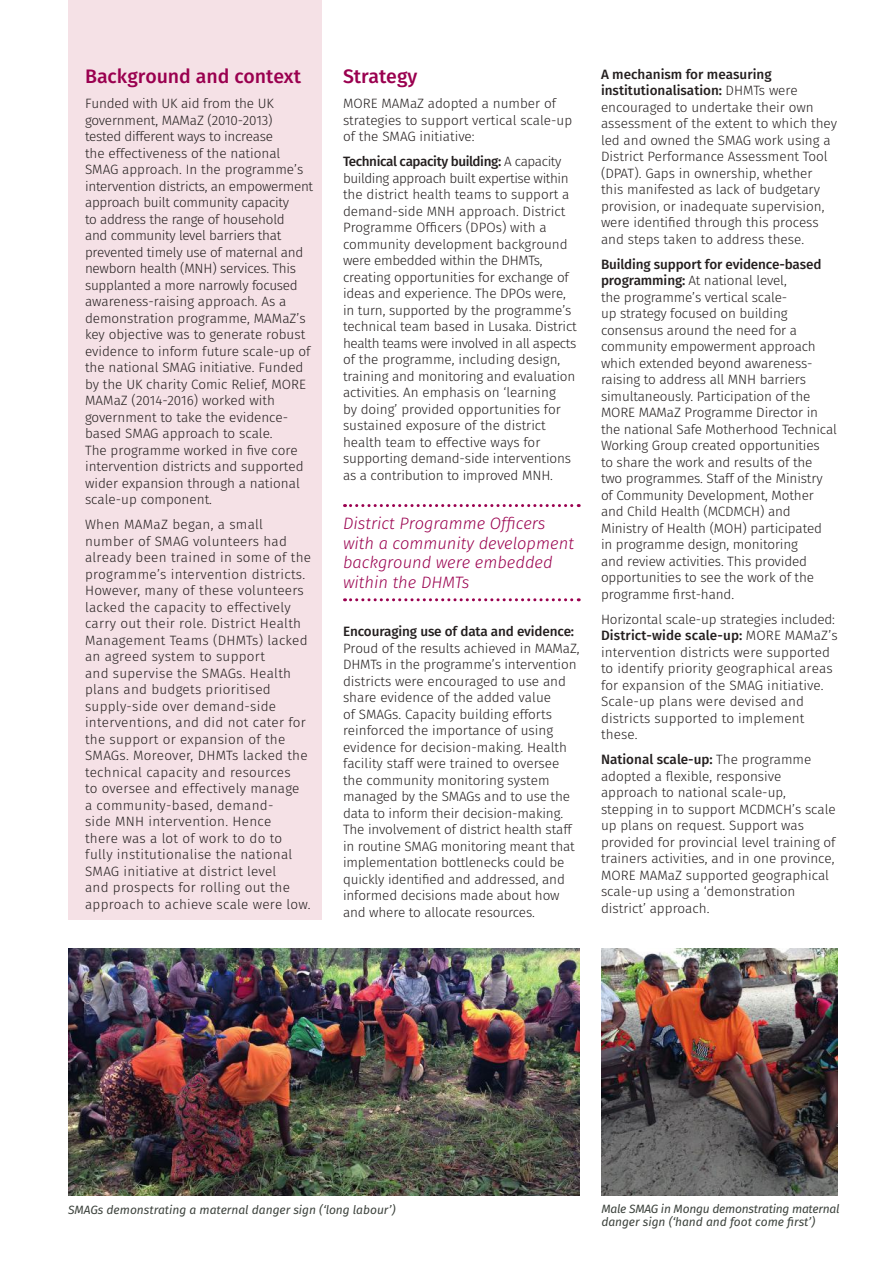
<style>
.page{position:relative;width:893px;height:1263px;background:#fff}
.page>*{position:absolute;margin:0;border:0;box-sizing:border-box;transform-origin:0 0}
.t1{font:500 19.5px "Fira Sans";color:#9a004f}
.t2{font:italic 300 16.5px/19.5px "Fira Sans";color:#9a004f}
.t3{font:300 13.5px/16.5px "Fira Sans";color:#241f1f}
.t4{font:300 13.5px/16.5px "Fira Sans";letter-spacing:.02em;color:#241f1f}
.t5{font:500 13.5px "Fira Sans";letter-spacing:-.01em;color:#241f1f}
.t6{font:italic 12px/13.5px "Fira Sans";letter-spacing:-.02em;color:#3d433d}
.t7{font:italic 12px "Fira Sans";color:#3d433d}
.s1{font-weight:500}
</style>
<div class="page">
<div style="left:68px;top:0;width:254px;height:920px;background:#f5e1e6"></div>
<svg style="left:344px;top:504px;width:235px;height:3px"></svg>
<svg style="left:344px;top:598px;width:235px;height:3px"></svg>
<img style="left:68px;top:948px;width:512px;height:248px">
<img style="left:601px;top:948px;width:237px;height:248px">
<h1 class="t1" style="left:85px;top:63px;width:217px">Background and context</h1>
<p class="t3" style="left:85px;top:96px;width:230px">Funded with UK aid from the UK government, MAMaZ (2010-2013)<br>tested different ways to increase<br>the effectiveness of the national SMAG approach. In the programme’s intervention districts, an empowerment approach built community capacity<br>to address the range of household<br>and community level barriers that prevented timely use of maternal and newborn health (MNH) services. This supplanted a more narrowly focused awareness-raising approach. As a demonstration programme, MAMaZ’s key objective was to generate robust evidence to inform future scale-up of the national SMAG initiative. Funded by the UK charity Comic Relief, MORE MAMaZ (2014-2016) worked with government to take the evidence&shy;based SMAG approach to scale.<br>The programme worked in five core intervention districts and supported wider expansion through a national scale-up component.</p>
<p class="t4" style="left:85px;top:517px;width:228px">When MAMaZ began, a small number of SMAG volunteers had already been trained in some of the programme’s intervention districts.<br>However, many of these volunteers lacked the capacity to effectively carry out their role. District Health<br>Management Teams (DHMTs) lacked an agreed system to support<br>and supervise the SMAGs. Health plans and budgets prioritised supply-side over demand-side interventions, and did not cater for the support or expansion of the<br>SMAGs. Moreover, DHMTs lacked the technical capacity and resources<br>to oversee and effectively manage<br>a community-based, demand-<br>side MNH intervention. Hence<br>there was a lot of work to do to fully institutionalise the national<br>SMAG initiative at district level<br>and prospects for rolling out the approach to achieve scale were low.</p>
<h1 class="t1" style="left:343px;top:63px;width:76px">Strategy</h1>
<p class="t3" style="left:343px;top:96px;width:231px">MORE MAMaZ adopted a number of strategies to support vertical scale-up of the SMAG initiative:</p>
<p class="t3" style="left:343px;top:154px;width:235px"><span class="s1">Technical capacity building:</span> A capacity building approach built expertise within the district health teams to support a demand-side MNH approach. District Programme Officers (DPOs) with a community development background were embedded within the DHMTs, creating opportunities for exchange of ideas and experience. The DPOs were, in turn, supported by the programme’s technical team based in Lusaka. District health teams were involved in all aspects of the programme, including design, training and monitoring and evaluation activities. An emphasis on ‘learning<br>by doing’ provided opportunities for sustained exposure of the district health team to effective ways for supporting demand-side interventions as a contribution to improved MNH.</p>
<p class="t2" style="left:343px;top:515px;width:232px">District Programme Officers with a community development background were embedded within the DHMTs</p>
<p class="t5" style="left:343px;top:622px;width:233px">Encouraging use of data and evidence:</p>
<p class="t3" style="left:343px;top:641px;width:238px">Proud of the results achieved in MAMaZ, DHMTs in the programme’s intervention districts were encouraged to use and share evidence of the added value<br>of SMAGs. Capacity building efforts reinforced the importance of using evidence for decision-making. Health facility staff were trained to oversee the community monitoring system managed by the SMAGs and to use the data to inform their decision-making.<br>The involvement of district health staff in routine SMAG monitoring meant that implementation bottlenecks could be quickly identified and addressed, and informed decisions made about how and where to allocate resources.</p>
<p class="t3" style="left:601px;top:67px;width:238px"><span class="s1">A mechanism for measuring institutionalisation:</span> DHMTs were encouraged to undertake their own assessment of the extent to which they led and owned the SMAG work using a District Performance Assessment Tool (DPAT). Gaps in ownership, whether this manifested as lack of budgetary provision, or inadequate supervision, were identified through this process and steps taken to address these.</p>
<p class="t3" style="left:601px;top:257px;width:237px"><span class="s1">Building support for evidence-based programming:</span> At national level,<br>the programme’s vertical scale-<br>up strategy focused on building consensus around the need for a community empowerment approach which extended beyond awareness&shy;raising to address all MNH barriers simultaneously. Participation of the MORE MAMaZ Programme Director in the national Safe Motherhood Technical Working Group created opportunities<br>to share the work and results of the two programmes. Staff of the Ministry of Community Development, Mother and Child Health (MCDMCH) and Ministry of Health (MOH) participated<br>in programme design, monitoring<br>and review activities. This provided opportunities to see the work of the programme first-hand.</p>
<p class="t3" style="left:601px;top:612px;width:238px">Horizontal scale-up strategies included:<br><span class="s1">District-wide scale-up:</span> MORE MAMaZ’s intervention districts were supported to identify priority geographical areas for expansion of the SMAG initiative.<br>Scale-up plans were devised and districts supported to implement these.</p>
<p class="t3" style="left:601px;top:752px;width:236px"><span class="s1">National scale-up:</span> The programme adopted a flexible, responsive approach to national scale-up, stepping in to support MCDMCH’s scale up plans on request. Support was provided for provincial level training of trainers activities, and in one province, MORE MAMaZ supported geographical scale-up using a ‘demonstration district’ approach.</p>
<p class="t7" style="left:68px;top:1201px;width:329px">SMAGs demonstrating a maternal danger sign (‘long labour’)</p>
<p class="t6" style="left:601px;top:1202px;width:240px">Male SMAG in Mongu demonstrating maternal danger sign (‘hand and foot come first’)</p>
</div>
